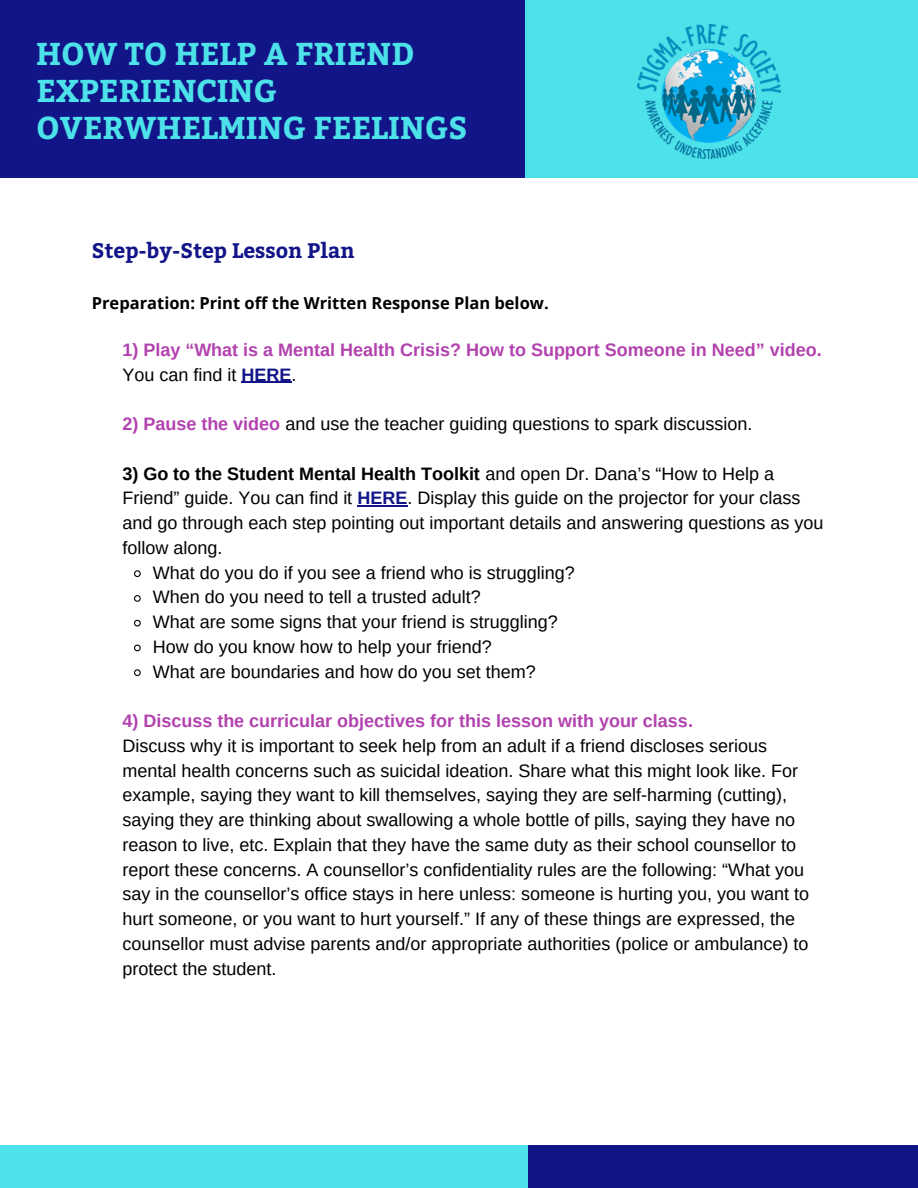
<style>
.page{position:relative;width:918px;height:1188px;background:#fff}
.page>*{position:absolute;margin:0;border:0;box-sizing:border-box;transform-origin:0 0}
.t1{font:700 31.5px/37.2px "Bitter";color:#4de1e9}
.t2{font:700 21px "Bitter";color:#121588}
.t3{font:18px/24.8px "Arimo";color:#000}
.t4{font:700 18px/24.8px "Arimo";color:#b242ae}
.t5{font:700 16.5px "Open Sans";color:#000}
.s1{font-weight:400;color:#000}
.s2{color:#121588}
.s3{font-weight:700;color:#b242ae}
.s4{font-weight:700}
.s5{font-weight:700;color:#121588}
</style>
<div class="page">
<div style="left:525px;top:0;width:393px;height:178px;background:#4de1e9"></div>
<div style="left:0;top:0;width:525px;height:178px;background:#121588"></div>
<div style="left:525px;top:1145px;width:393px;height:43px;background:#121588"></div>
<div style="left:0;top:1145px;width:528px;height:43px;background:#4de1e9"></div>
<svg style="left:134px;top:570px;width:7px;height:8px"></svg>
<svg style="left:134px;top:595px;width:7px;height:7px"></svg>
<svg style="left:134px;top:619px;width:7px;height:8px"></svg>
<svg style="left:134px;top:644px;width:7px;height:8px"></svg>
<svg style="left:134px;top:669px;width:7px;height:8px"></svg>
<hr style="left:241px;top:382px;width:50px;height:1px;background:#121588">
<hr style="left:358px;top:506px;width:50px;height:1px;background:#121588">
<img style="left:637px;top:25px;width:143px;height:134px">
<h1 class="t1" style="left:36px;top:33px;width:433px">HOW TO HELP A FRIEND<br>EXPERIENCING<br>OVERWHELMING FEELINGS</h1>
<p class="t2" style="left:92px;top:235px;width:264px">Step-by-Step Lesson Plan</p>
<p class="t5" style="left:92px;top:291px;width:458px">Preparation: Print off the Written Response Plan below.</p>
<p class="t4" style="left:122px;top:337px;width:701px">1) Play “What is a Mental Health Crisis? How to Support Someone in Need” video.<br><span class="s1">You can find it</span> <span class="s2">HERE</span><span class="s1">.</span></p>
<p class="t3" style="left:122px;top:412px;width:632px"><span class="s3">2) Pause the video</span> and use the teacher guiding questions to spark discussion.</p>
<p class="t3" style="left:122px;top:461px;width:703px"><span class="s4">3) Go to the Student Mental Health Toolkit</span> and open Dr. Dana’s “How to Help a Friend” guide. You can find it <span class="s5">HERE</span>. Display this guide on the projector for your class and go through each step pointing out important details and answering questions as you follow along.</p>
<p class="t3" style="left:153px;top:560px;width:423px">What do you do if you see a friend who is struggling?<br>When do you need to tell a trusted adult?<br>What are some signs that your friend is struggling?<br>How do you know how to help your friend?<br>What are boundaries and how do you set them?</p>
<p class="t4" style="left:122px;top:709px;width:572px">4) Discuss the curricular objectives for this lesson with your class.</p>
<p class="t3" style="left:122px;top:733px;width:688px">Discuss why it is important to seek help from an adult if a friend discloses serious mental health concerns such as suicidal ideation. Share what this might look like. For example, saying they want to kill themselves, saying they are self-harming (cutting), saying they are thinking about swallowing a whole bottle of pills, saying they have no reason to live, etc. Explain that they have the same duty as their school counsellor to report these concerns. A counsellor’s confidentiality rules are the following: “What you say in the counsellor’s office stays in here unless: someone is hurting you, you want to hurt someone, or you want to hurt yourself.” If any of these things are expressed, the counsellor must advise parents and/or appropriate authorities (police or ambulance) to protect the student.</p>
</div>
